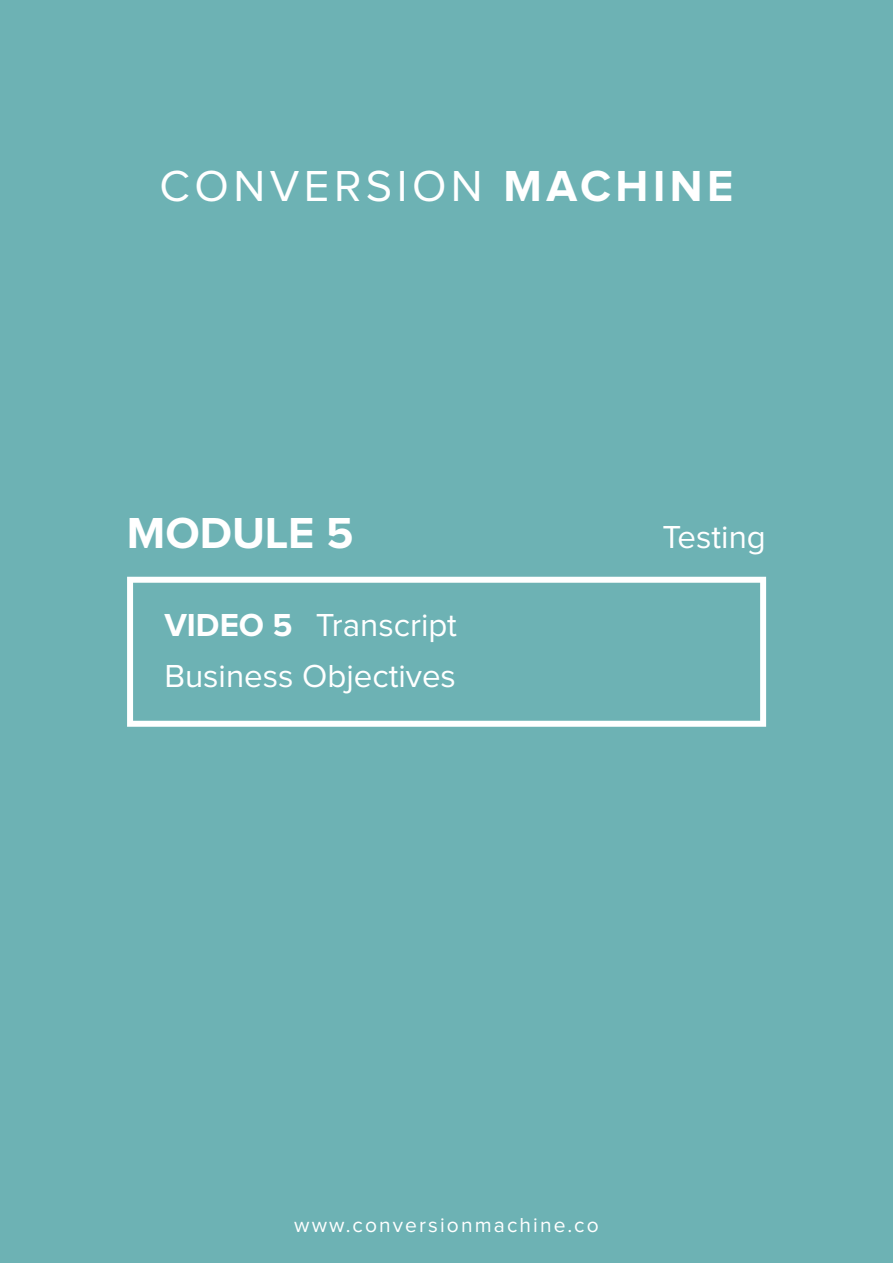
<style>
.page{position:relative;width:893px;height:1263px;background:#6db2b4}
.page>*{position:absolute;margin:0;border:0;box-sizing:border-box;transform-origin:0 0}
.t1{font:45px "Proxima Nova";letter-spacing:.1em;color:#fff}
.t2{font:700 45px "Proxima Nova";color:#fff}
.t3{font:33px/51px "Proxima Nova";color:#fff;text-align:right}
.t4{font:700 33px "Proxima Nova";color:#fff}
.t5{font:21px "Proxima Nova";letter-spacing:.1em;color:#fff}
.s1{font-weight:700}
</style>
<div class="page">
<svg style="left:127px;top:577px;width:639px;height:150px;background:#7ab9bb"></svg>
<h1 class="t1" style="left:160px;top:165px;width:575px">CONVERSION <span class="s1">MACHINE</span></h1>
<h1 class="t2" style="left:127px;top:513px;width:228px">MODULE 5</h1>
<p class="t4" style="left:164px;top:610px;width:130px">VIDEO 5</p>
<p class="t3" style="left:164px;top:601px;width:294px">Transcript<br>Business Objectives</p>
<p class="t3" style="left:663px;top:513px;width:105px">Testing</p>
<p class="t5" style="left:294px;top:1215px;width:306px">www.conversionmachine.co</p>
</div>
